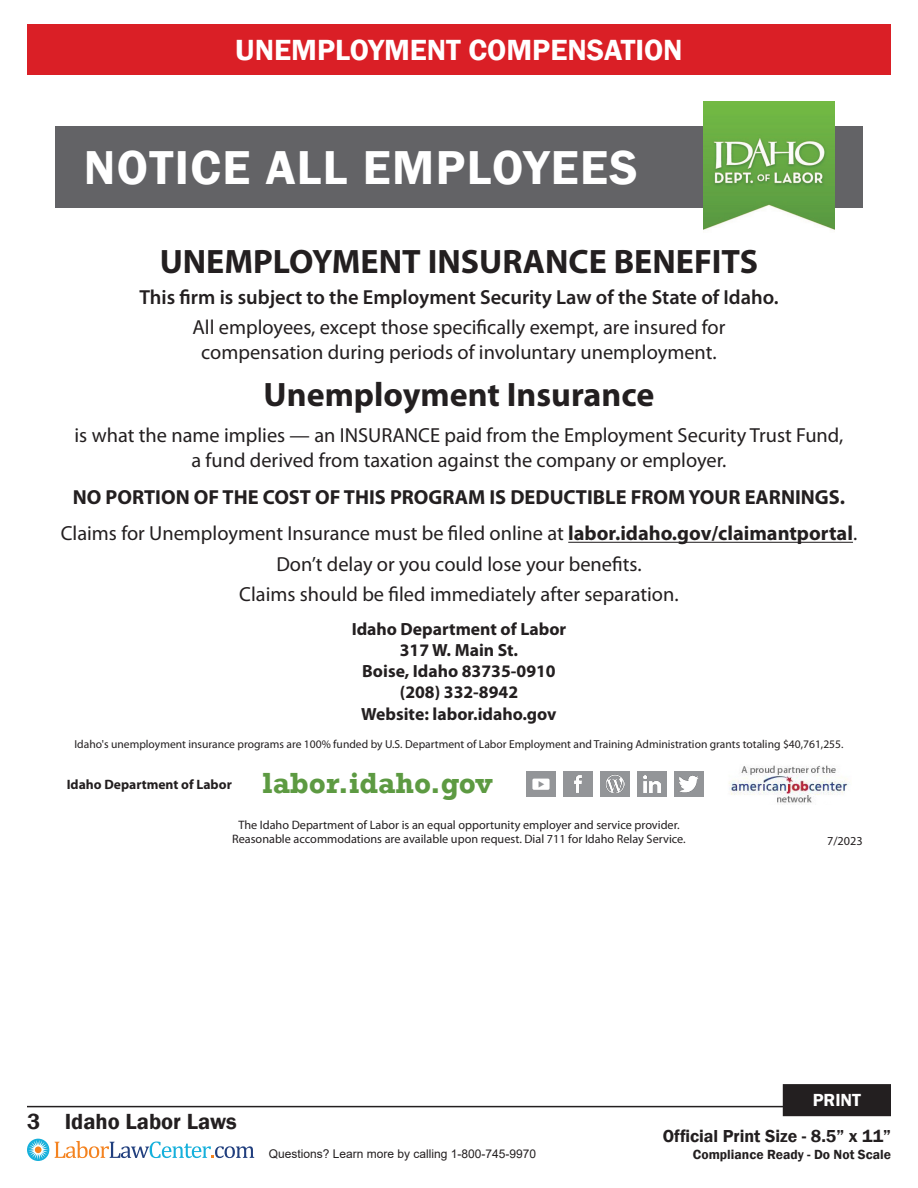
<style>
.page{position:relative;width:918px;height:1188px;background:#fff}
.page>*{position:absolute;margin:0;border:0;box-sizing:border-box;transform-origin:0 0}
.t1{font:600 48.9px "Franklin Gothic";letter-spacing:.03em;color:#fff}
.t2{font:700 34.05px "Myriad Pro";color:#231f20}
.t3{font:600 30px "Franklin Gothic";color:#fff}
.t4{font:700 29.85px "Rockwell";color:#5d9a42}
.t5{font:600 22.5px "Franklin Gothic";color:#231f20}
.t6{font:20.4px/24.5px "Myriad Pro";color:#231f20;text-align:center}
.t7{font:600 20.4px "Myriad Pro";color:#231f20}
.t8{font:700 20.4px "Myriad Pro";color:#231f20}
.t9{font:600 18px "Franklin Gothic";color:#fff}
.t10{font:600 17.85px "Franklin Gothic";color:#231f20}
.t11{font:700 17.7px "Myriad Pro";color:#231f20}
.t12{font:600 13.65px "Franklin Gothic";color:#231f20}
.t13{font:700 13.65px "Myriad Pro";color:#231f20}
.t14{font:12.3px/14.7px "Myriad Pro";color:#231f20;text-align:center}
.t15{font:12px "Arial";color:#231f20}
.t16{font:11.55px "Myriad Pro";color:#231f20}
.s1{font-weight:700}
</style>
<div class="page">
<hr style="left:27px;top:1106px;width:864px;height:1px;background:#231f20">
<svg style="left:27px;top:1139px;width:22px;height:22px"></svg>
<div style="left:35px;top:1146px;width:7px;height:7px;background:#f58320;border-radius:50%"></div>
<svg style="left:55px;top:1141px;width:199px;height:17px"></svg>
<div style="left:784px;top:1086px;width:106px;height:29px;background:#231f20"></div>
<div style="left:783px;top:1084px;width:108px;height:32px;border:3px solid #231f20"></div>
<div style="left:27px;top:24px;width:864px;height:50px;background:#da1f26"></div>
<hr style="left:568px;top:542px;width:285px;height:1px;background:#231f20">
<div style="left:55px;top:126px;width:808px;height:82px;background:#636366"></div>
<img style="left:703px;top:101px;width:131px;height:131px">
<img style="left:729px;top:765px;width:120px;height:39px">
<div style="left:526px;top:771px;width:30px;height:26px;background:#939598"></div>
<div style="left:532px;top:779px;width:18px;height:11px;background:#fff;border-radius:2px"></div>
<div style="left:563px;top:771px;width:30px;height:26px;background:#939598"></div>
<img style="left:574px;top:776px;width:8px;height:16px">
<div style="left:600px;top:771px;width:30px;height:26px;background:#939598"></div>
<img style="left:606px;top:775px;width:18px;height:18px">
<div style="left:674px;top:771px;width:30px;height:26px;background:#939598"></div>
<img style="left:679px;top:775px;width:20px;height:18px">
<div style="left:637px;top:771px;width:30px;height:26px;background:#939598"></div>
<img style="left:643px;top:776px;width:17px;height:17px">
<p class="t3" style="left:235px;top:31px;width:449px">UNEMPLOYMENT COMPENSATION</p>
<p class="t1" style="left:84px;top:138px;width:556px">NOTICE ALL EMPLOYEES</p>
<p class="t2" style="left:160px;top:240px;width:600px">UNEMPLOYMENT INSURANCE BENEFITS</p>
<p class="t7" style="left:139px;top:284px;width:641px">This firm is subject to the Employment Security Law of the State of Idaho.</p>
<p class="t6" style="left:193px;top:315px;width:534px">All employees, except those specifically exempt, are insured for compensation during periods of involuntary unemployment.</p>
<p class="t2" style="left:264px;top:372px;width:392px">Unemployment Insurance</p>
<p class="t6" style="left:75px;top:423px;width:770px">is what the name implies — an INSURANCE paid from the Employment Security Trust Fund, a fund derived from taxation against the company or employer.</p>
<p class="t8" style="left:73px;top:483px;width:774px">NO PORTION OF THE COST OF THIS PROGRAM IS DEDUCTIBLE FROM YOUR EARNINGS.</p>
<p class="t6" style="left:61px;top:521px;width:798px">Claims for Unemployment Insurance must be filed online at <span class="s1">labor.idaho.gov/claimantportal</span>.</p>
<p class="t6" style="left:276px;top:551px;width:367px">Don’t delay or you could lose your benefits.</p>
<p class="t6" style="left:239px;top:582px;width:441px">Claims should be filed immediately after separation.</p>
<p class="t11" style="left:352px;top:617px;width:216px">Idaho Department of Labor</p>
<p class="t11" style="left:400px;top:639px;width:120px">317 W. Main St.</p>
<p class="t11" style="left:362px;top:660px;width:195px">Boise, Idaho 83735-0910</p>
<p class="t11" style="left:400px;top:681px;width:120px">(208) 332-8942</p>
<p class="t11" style="left:361px;top:702px;width:197px">Website: labor.idaho.gov</p>
<p class="t16" style="left:75px;top:737px;width:771px">Idaho's unemployment insurance programs are 100% funded by U.S. Department of Labor Employment and Training Administration grants totaling $40,761,255.</p>
<p class="t13" style="left:67px;top:776px;width:167px">Idaho Department of Labor</p>
<p class="t4" style="left:262px;top:765px;width:232px">labor.idaho.gov</p>
<p class="t14" style="left:232px;top:817px;width:455px">The Idaho Department of Labor is an equal opportunity employer and service provider.<br>Reasonable accommodations are available upon request. Dial 711 for Idaho Relay Service.</p>
<p class="t14" style="left:827px;top:833px;width:37px">7/2023</p>
<p class="t9" style="left:813px;top:1089px;width:50px">PRINT</p>
<p class="t5" style="left:27px;top:1107px;width:211px">3 Idaho Labor Laws</p>
<p class="t15" style="left:269px;top:1146px;width:269px">Questions? Learn more by calling 1-800-745-9970</p>
<p class="t10" style="left:663px;top:1125px;width:230px">Official Print Size - 8.5” x 11”</p>
<p class="t12" style="left:693px;top:1146px;width:200px">Compliance Ready - Do Not Scale</p>
</div>
